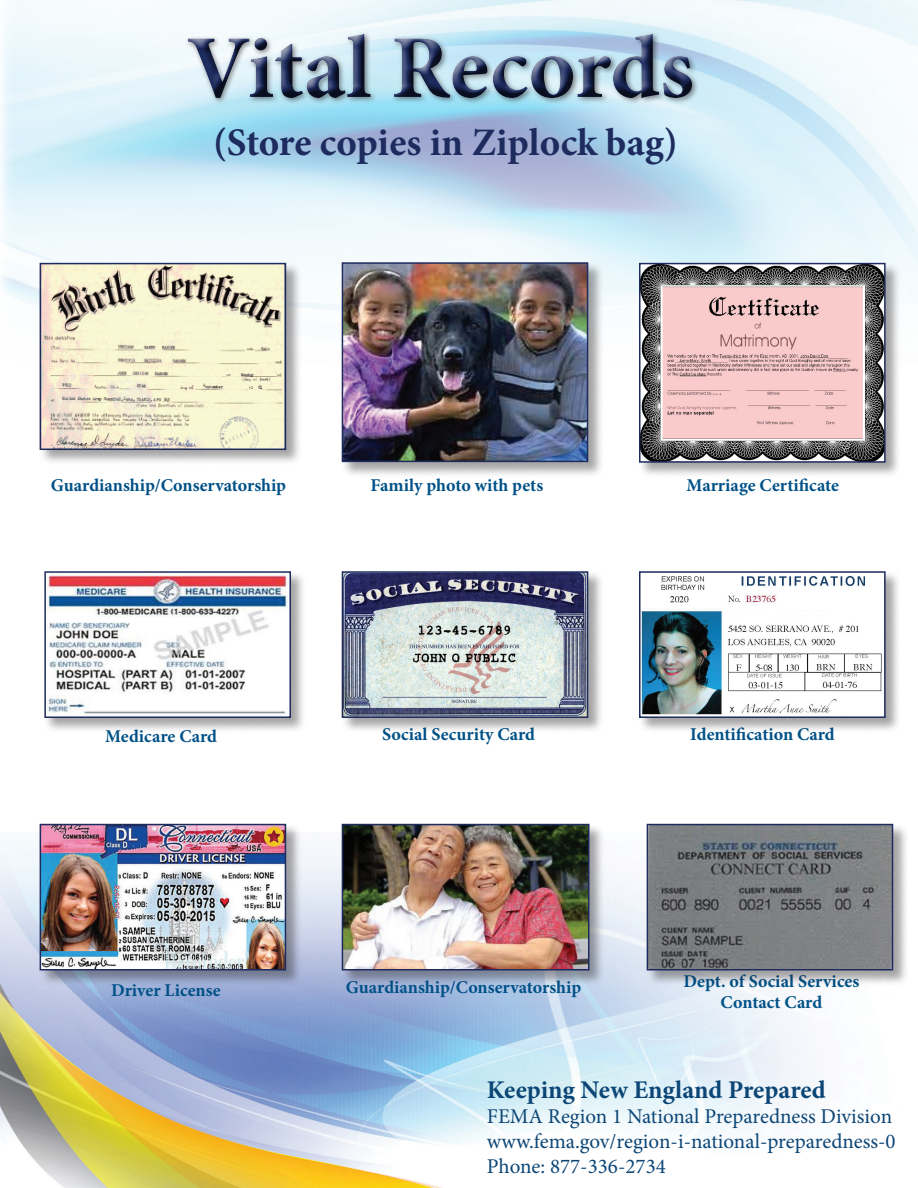
<style>
.page{position:relative;width:918px;height:1188px;background:#fff}
.page>*{position:absolute;margin:0;border:0;box-sizing:border-box;transform-origin:0 0}
.t1{font:700 90px "Minion Pro";letter-spacing:-.005em;color:#1d2b5e}
.t2{font:700 39px "Minion Pro";color:#1d2b5e}
.t3{font:700 25.5px "Minion Pro";color:#0c4676}
.t4{font:21px/25.2px "Minion Pro";color:#0c4676}
.t5{font:700 18px/21px "Minion Pro";color:#005187;text-align:center}
</style>
<div class="page">
<img style="left:0;top:839px;width:824px;height:349px">
<div style="left:177px;top:23px;width:520px;height:81px;background:#fff;opacity:.75"></div>
<div style="left:178px;top:26px;width:525px;height:83px;background:#231f20;opacity:.75"></div>
<div style="left:341px;top:261px;width:263px;height:217px;background:#231f20;opacity:.41"></div>
<img style="left:345px;top:265px;width:240px;height:194px">
<div style="left:342px;top:262px;width:246px;height:200px;border:2px solid #1d2b5e"></div>
<div style="left:341px;top:570px;width:263px;height:164px;background:#231f20;opacity:.41"></div>
<img style="left:345px;top:574px;width:240px;height:141px">
<div style="left:342px;top:571px;width:246px;height:147px;border:2px solid #1d2b5e"></div>
<div style="left:638px;top:570px;width:263px;height:164px;background:#231f20;opacity:.41"></div>
<img style="left:642px;top:574px;width:241px;height:141px">
<div style="left:639px;top:571px;width:247px;height:147px;border:2px solid #1d2b5e"></div>
<div style="left:39px;top:823px;width:263px;height:163px;background:#231f20;opacity:.41"></div>
<img style="left:43px;top:827px;width:240px;height:140px">
<div style="left:40px;top:824px;width:246px;height:146px;border:2px solid #1d2b5e"></div>
<div style="left:44px;top:570px;width:263px;height:164px;background:#231f20;opacity:.41"></div>
<img style="left:47px;top:574px;width:241px;height:141px">
<div style="left:44px;top:571px;width:247px;height:147px;border:2px solid #1d2b5e"></div>
<div style="left:646px;top:823px;width:263px;height:163px;background:#231f20;opacity:.41"></div>
<img style="left:650px;top:827px;width:240px;height:140px">
<div style="left:647px;top:824px;width:246px;height:146px;border:2px solid #1d2b5e"></div>
<div style="left:39px;top:262px;width:263px;height:204px;background:#231f20;opacity:.41"></div>
<svg style="left:43px;top:266px;width:240px;height:181px;background:#e6e0c3"></svg>
<div style="left:40px;top:263px;width:246px;height:187px;border:2px solid #1d2b5e"></div>
<div style="left:638px;top:262px;width:263px;height:217px;background:#231f20;opacity:.41"></div>
<img style="left:642px;top:266px;width:241px;height:194px">
<div style="left:639px;top:263px;width:247px;height:200px;border:2px solid #1d2b5e"></div>
<div style="left:726px;top:611px;width:108px;height:9px;background:#fff"></div>
<div style="left:341px;top:823px;width:264px;height:163px;background:#231f20;opacity:.41"></div>
<img style="left:345px;top:827px;width:242px;height:140px">
<div style="left:342px;top:824px;width:248px;height:146px;border:2px solid #1d2b5e"></div>
<h1 class="t1" style="left:186px;top:5px;width:509px">Vital Records</h1>
<h2 class="t2" style="left:213px;top:115px;width:466px">(Store copies in Ziplock bag)</h2>
<p class="t5" style="left:51px;top:474px;width:237px">Guardianship/Conservatorship</p>
<p class="t5" style="left:371px;top:474px;width:174px">Family photo with pets</p>
<p class="t5" style="left:687px;top:474px;width:154px">Marriage Certificate</p>
<p class="t5" style="left:105px;top:725px;width:113px">Medicare Card</p>
<p class="t5" style="left:382px;top:723px;width:154px">Social Security Card</p>
<p class="t5" style="left:690px;top:723px;width:146px">Identification Card</p>
<p class="t5" style="left:111px;top:979px;width:111px">Driver License</p>
<p class="t5" style="left:346px;top:976px;width:237px">Guardianship/Conservatorship</p>
<p class="t5" style="left:684px;top:970px;width:177px">Dept. of Social Services<br>Contact Card</p>
<h3 class="t3" style="left:487px;top:1072px;width:340px">Keeping New England Prepared</h3>
<p class="t4" style="left:487px;top:1104px;width:410px">FEMA Region 1 National Preparedness Division www.fema.gov/region-i-national-preparedness-0<br>Phone: 877-336-2734</p>
</div>
